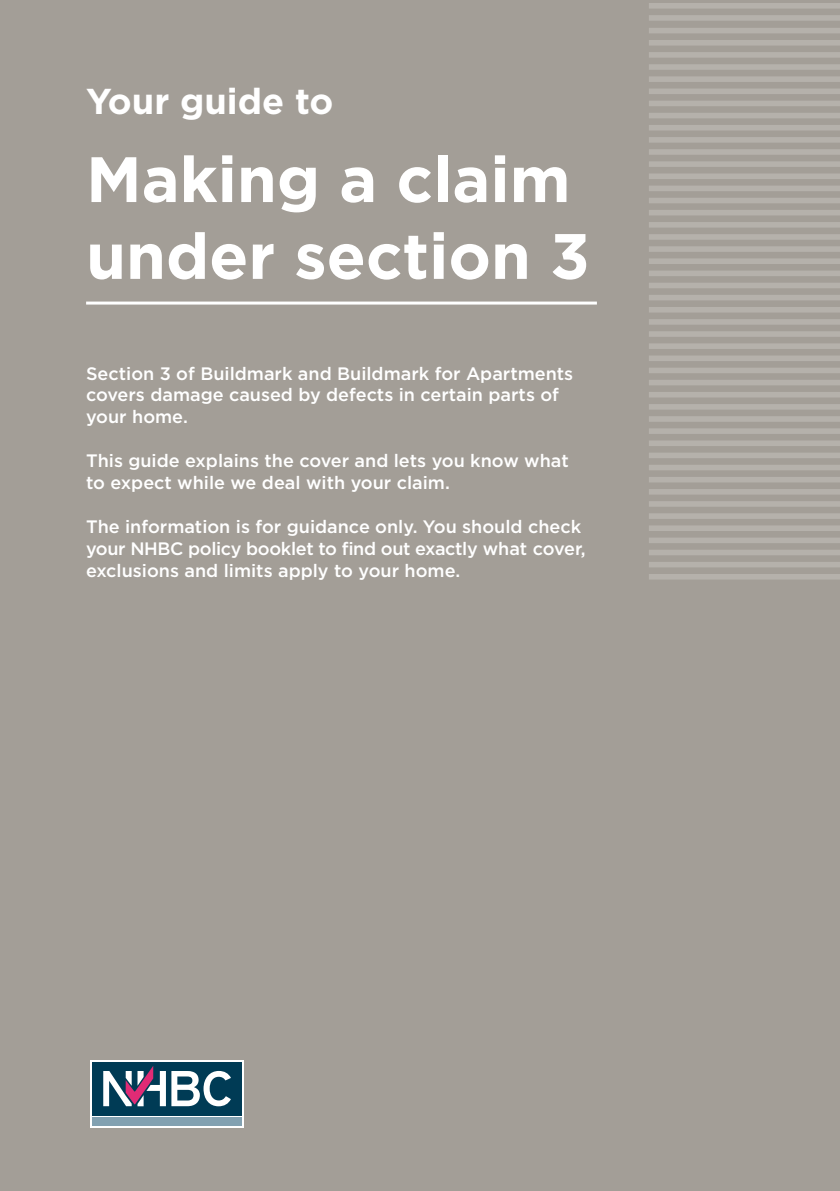
<style>
.page{position:relative;width:840px;height:1191px;background:#fff}
.page>*{position:absolute;margin:0;border:0;box-sizing:border-box;transform-origin:0 0}
.t1{font:700 64px/76.8px "Gotham";color:#fff}
.t2{font:700 36px "Gotham";color:#fff}
.t3{font:500 18px/21.6px "Gotham";color:#fff}
</style>
<div class="page">
<div style="left:0;top:0;width:839px;height:1191px;background:#a39e97"></div>
<hr style="left:86px;top:301px;width:510px;height:3px;background:#fff">
<div style="left:648px;top:28px;width:191px;height:5px;background:#b5b1ab"></div>
<div style="left:648px;top:40px;width:191px;height:6px;background:#b5b1ab"></div>
<div style="left:648px;top:52px;width:191px;height:6px;background:#b5b1ab"></div>
<div style="left:648px;top:64px;width:191px;height:6px;background:#b5b1ab"></div>
<div style="left:648px;top:76px;width:191px;height:6px;background:#b5b1ab"></div>
<div style="left:648px;top:88px;width:191px;height:6px;background:#b5b1ab"></div>
<div style="left:648px;top:101px;width:191px;height:5px;background:#b5b1ab"></div>
<div style="left:648px;top:113px;width:191px;height:5px;background:#b5b1ab"></div>
<div style="left:648px;top:125px;width:191px;height:5px;background:#b5b1ab"></div>
<div style="left:648px;top:137px;width:191px;height:6px;background:#b5b1ab"></div>
<div style="left:648px;top:149px;width:191px;height:6px;background:#b5b1ab"></div>
<div style="left:648px;top:161px;width:191px;height:6px;background:#b5b1ab"></div>
<div style="left:648px;top:173px;width:191px;height:6px;background:#b5b1ab"></div>
<div style="left:648px;top:186px;width:191px;height:5px;background:#b5b1ab"></div>
<div style="left:648px;top:198px;width:191px;height:5px;background:#b5b1ab"></div>
<div style="left:648px;top:210px;width:191px;height:5px;background:#b5b1ab"></div>
<div style="left:648px;top:222px;width:191px;height:6px;background:#b5b1ab"></div>
<div style="left:648px;top:234px;width:191px;height:6px;background:#b5b1ab"></div>
<div style="left:648px;top:246px;width:191px;height:6px;background:#b5b1ab"></div>
<div style="left:648px;top:258px;width:191px;height:6px;background:#b5b1ab"></div>
<div style="left:648px;top:270px;width:191px;height:6px;background:#b5b1ab"></div>
<div style="left:648px;top:283px;width:191px;height:5px;background:#b5b1ab"></div>
<div style="left:648px;top:295px;width:191px;height:5px;background:#b5b1ab"></div>
<div style="left:648px;top:307px;width:191px;height:5px;background:#b5b1ab"></div>
<div style="left:648px;top:319px;width:191px;height:6px;background:#b5b1ab"></div>
<div style="left:648px;top:331px;width:191px;height:6px;background:#b5b1ab"></div>
<div style="left:648px;top:343px;width:191px;height:6px;background:#b5b1ab"></div>
<div style="left:648px;top:355px;width:191px;height:6px;background:#b5b1ab"></div>
<div style="left:648px;top:368px;width:191px;height:5px;background:#b5b1ab"></div>
<div style="left:648px;top:380px;width:191px;height:5px;background:#b5b1ab"></div>
<div style="left:648px;top:392px;width:191px;height:5px;background:#b5b1ab"></div>
<div style="left:648px;top:404px;width:191px;height:6px;background:#b5b1ab"></div>
<div style="left:648px;top:416px;width:191px;height:6px;background:#b5b1ab"></div>
<div style="left:648px;top:428px;width:191px;height:6px;background:#b5b1ab"></div>
<div style="left:648px;top:440px;width:191px;height:6px;background:#b5b1ab"></div>
<div style="left:648px;top:452px;width:191px;height:6px;background:#b5b1ab"></div>
<div style="left:648px;top:465px;width:191px;height:5px;background:#b5b1ab"></div>
<div style="left:648px;top:477px;width:191px;height:5px;background:#b5b1ab"></div>
<div style="left:648px;top:489px;width:191px;height:5px;background:#b5b1ab"></div>
<div style="left:648px;top:501px;width:191px;height:6px;background:#b5b1ab"></div>
<div style="left:648px;top:513px;width:191px;height:6px;background:#b5b1ab"></div>
<div style="left:648px;top:525px;width:191px;height:6px;background:#b5b1ab"></div>
<div style="left:648px;top:537px;width:191px;height:6px;background:#b5b1ab"></div>
<div style="left:648px;top:550px;width:191px;height:5px;background:#b5b1ab"></div>
<div style="left:648px;top:562px;width:191px;height:5px;background:#b5b1ab"></div>
<div style="left:648px;top:574px;width:191px;height:5px;background:#b5b1ab"></div>
<div style="left:648px;top:3px;width:191px;height:6px;background:#b5b1ab"></div>
<div style="left:648px;top:15px;width:191px;height:6px;background:#b5b1ab"></div>
<div style="left:90px;top:1060px;width:153px;height:68px;background:linear-gradient(to right,#fff,#fff)"></div>
<div style="left:92px;top:1062px;width:149px;height:53px;background:#003b55"></div>
<div style="left:92px;top:1117px;width:149px;height:9px;background:#82a1b1"></div>
<svg style="left:103px;top:1066px;width:128px;height:40px"></svg>
<h2 class="t2" style="left:86px;top:77px;width:249px">Your guide to</h2>
<h1 class="t1" style="left:86px;top:141px;width:505px">Making a claim under section 3</h1>
<p class="t3" style="left:86px;top:362px;width:488px">Section 3 of Buildmark and Buildmark for Apartments covers damage caused by defects in certain parts of your home.</p>
<p class="t3" style="left:86px;top:450px;width:484px">This guide explains the cover and lets you know what to expect while we deal with your claim.</p>
<p class="t3" style="left:86px;top:515px;width:501px">The information is for guidance only. You should check your NHBC policy booklet to find out exactly what cover, exclusions and limits apply to your home.</p>
</div>
